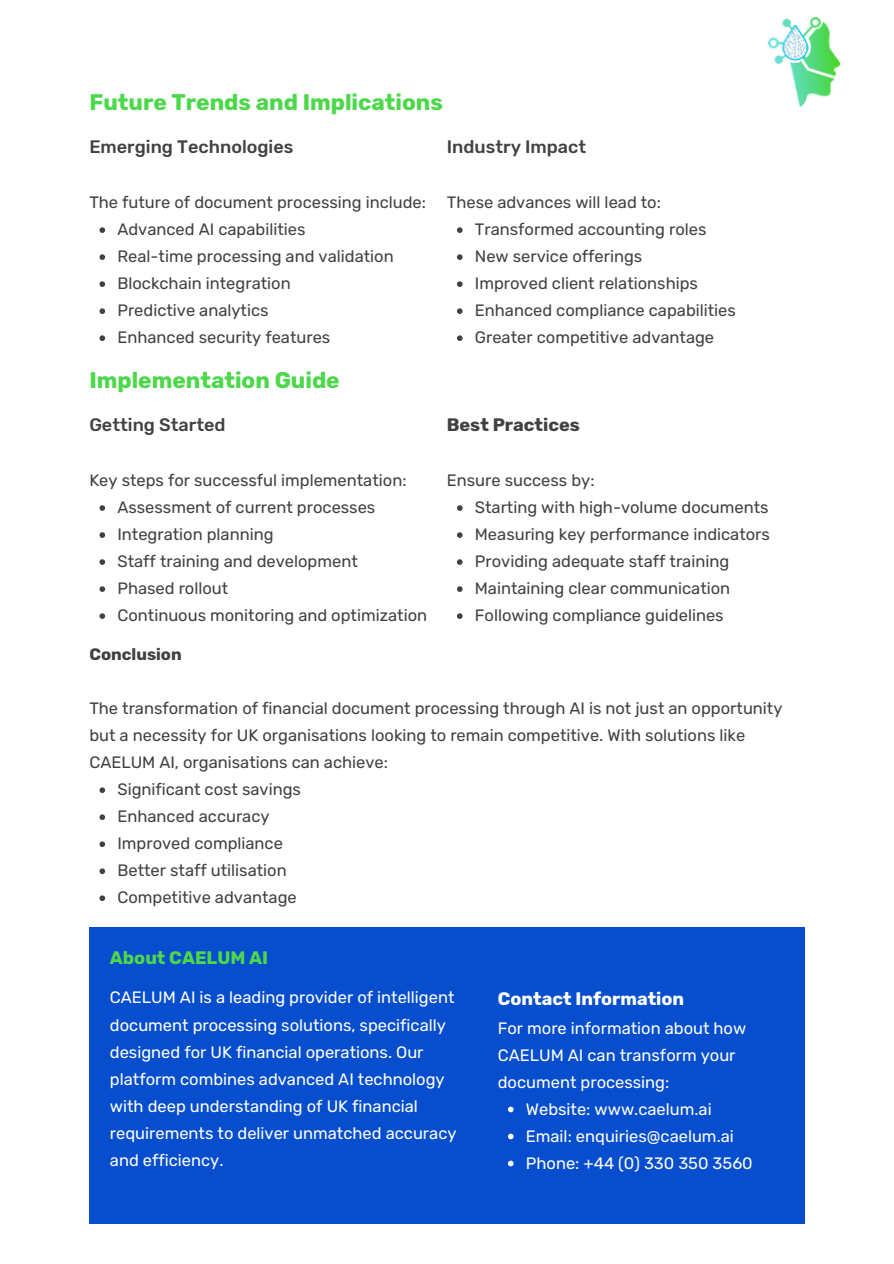
<style>
.page{position:relative;width:894px;height:1264px;background:#fff}
.page>*{position:absolute;margin:0;border:0;box-sizing:border-box;transform-origin:0 0}
.t1{font:700 22.5px "Rubik";color:#4dd84b}
.t2{font:500 18px "Rubik";color:#414143}
.t3{font:700 18px "Rubik";color:#fff}
.t4{font:700 18px "Rubik";color:#414143}
.t5{font:700 18px "Rubik";color:#4dd84b}
.t6{font:16.5px/27px "Rubik";color:#414143}
.t7{font:16.5px/27px "Rubik";color:#fff}
.t8{font:700 16.5px "Rubik";color:#414143}
</style>
<div class="page">
<svg style="left:99px;top:227px;width:6px;height:6px"></svg>
<svg style="left:99px;top:254px;width:6px;height:6px"></svg>
<svg style="left:99px;top:281px;width:6px;height:6px"></svg>
<svg style="left:99px;top:308px;width:6px;height:6px"></svg>
<svg style="left:99px;top:335px;width:6px;height:6px"></svg>
<svg style="left:99px;top:787px;width:6px;height:6px"></svg>
<svg style="left:99px;top:814px;width:6px;height:6px"></svg>
<svg style="left:99px;top:841px;width:6px;height:6px"></svg>
<svg style="left:99px;top:868px;width:6px;height:6px"></svg>
<svg style="left:99px;top:895px;width:6px;height:6px"></svg>
<svg style="left:457px;top:227px;width:5px;height:6px"></svg>
<svg style="left:457px;top:254px;width:5px;height:6px"></svg>
<svg style="left:457px;top:281px;width:5px;height:6px"></svg>
<svg style="left:457px;top:308px;width:5px;height:6px"></svg>
<svg style="left:457px;top:335px;width:5px;height:6px"></svg>
<svg style="left:99px;top:505px;width:6px;height:6px"></svg>
<svg style="left:99px;top:532px;width:6px;height:6px"></svg>
<svg style="left:99px;top:559px;width:6px;height:6px"></svg>
<svg style="left:99px;top:586px;width:6px;height:6px"></svg>
<svg style="left:99px;top:613px;width:6px;height:6px"></svg>
<svg style="left:457px;top:505px;width:5px;height:6px"></svg>
<svg style="left:457px;top:532px;width:5px;height:6px"></svg>
<svg style="left:457px;top:559px;width:5px;height:6px"></svg>
<svg style="left:457px;top:586px;width:5px;height:6px"></svg>
<svg style="left:457px;top:613px;width:5px;height:6px"></svg>
<div style="left:89px;top:927px;width:715px;height:296px;background:#074ece"></div>
<svg style="left:508px;top:1106px;width:5px;height:6px"></svg>
<svg style="left:508px;top:1133px;width:5px;height:6px"></svg>
<svg style="left:508px;top:1160px;width:5px;height:6px"></svg>
<img style="left:767px;top:17px;width:74px;height:89px">
<p class="t1" style="left:89px;top:89px;width:355px">Future Trends and Implications</p>
<h1 class="t2" style="left:89px;top:136px;width:205px">Emerging Technologies</h1>
<h2 class="t6" style="left:89px;top:189px;width:338px">The future of document processing include:</h2>
<p class="t6" style="left:117px;top:216px;width:189px">Advanced AI capabilities</p>
<p class="t6" style="left:117px;top:243px;width:278px">Real-time processing and validation</p>
<p class="t6" style="left:117px;top:270px;width:175px">Blockchain integration</p>
<p class="t6" style="left:117px;top:297px;width:153px">Predictive analytics</p>
<p class="t6" style="left:117px;top:324px;width:214px">Enhanced security features</p>
<p class="t2" style="left:446px;top:136px;width:141px">Industry Impact</p>
<h1 class="t6" style="left:446px;top:189px;width:216px">These advances will lead to:</h1>
<h2 class="t6" style="left:474px;top:216px;width:233px">Transformed accounting roles</h2>
<p class="t6" style="left:474px;top:243px;width:169px">New service offerings</p>
<p class="t6" style="left:474px;top:270px;width:224px">Improved client relationships</p>
<p class="t6" style="left:474px;top:297px;width:262px">Enhanced compliance capabilities</p>
<p class="t6" style="left:474px;top:324px;width:241px">Greater competitive advantage</p>
<p class="t1" style="left:89px;top:367px;width:252px">Implementation Guide</p>
<p class="t2" style="left:89px;top:414px;width:138px">Getting Started</p>
<h2 class="t6" style="left:89px;top:467px;width:318px">Key steps for successful implementation:</h2>
<p class="t6" style="left:117px;top:494px;width:259px">Assessment of current processes</p>
<p class="t6" style="left:117px;top:521px;width:158px">Integration planning</p>
<p class="t6" style="left:117px;top:548px;width:242px">Staff training and development</p>
<p class="t6" style="left:117px;top:575px;width:112px">Phased rollout</p>
<p class="t6" style="left:117px;top:602px;width:311px">Continuous monitoring and optimization</p>
<p class="t8" style="left:89px;top:644px;width:94px">Conclusion</p>
<p class="t4" style="left:446px;top:414px;width:134px">Best Practices</p>
<h2 class="t6" style="left:446px;top:467px;width:149px">Ensure success by:</h2>
<p class="t6" style="left:474px;top:494px;width:295px">Starting with high-volume documents</p>
<p class="t6" style="left:474px;top:521px;width:296px">Measuring key performance indicators</p>
<p class="t6" style="left:474px;top:548px;width:256px">Providing adequate staff training</p>
<p class="t6" style="left:474px;top:575px;width:257px">Maintaining clear communication</p>
<p class="t6" style="left:474px;top:602px;width:250px">Following compliance guidelines</p>
<h2 class="t6" style="left:89px;top:695px;width:694px">The transformation of financial document processing through AI is not just an opportunity but a necessity for UK organisations looking to remain competitive. With solutions like<br>CAELUM AI, organisations can achieve:</h2>
<p class="t6" style="left:117px;top:776px;width:185px">Significant cost savings</p>
<p class="t6" style="left:117px;top:803px;width:154px">Enhanced accuracy</p>
<p class="t6" style="left:117px;top:830px;width:167px">Improved compliance</p>
<p class="t6" style="left:117px;top:857px;width:171px">Better staff utilisation</p>
<p class="t6" style="left:117px;top:884px;width:181px">Competitive advantage</p>
<p class="t5" style="left:110px;top:947px;width:160px">About CAELUM AI</p>
<h2 class="t7" style="left:110px;top:984px;width:348px">CAELUM AI is a leading provider of intelligent document processing solutions, specifically designed for UK financial operations. Our platform combines advanced AI technology with deep understanding of UK financial requirements to deliver unmatched accuracy and efficiency.</h2>
<p class="t3" style="left:497px;top:988px;width:188px">Contact Information</p>
<p class="t7" style="left:497px;top:1014px;width:250px">For more information about how<br>CAELUM AI can transform your document processing:</p>
<p class="t7" style="left:525px;top:1095px;width:187px">Website: www.caelum.ai</p>
<p class="t7" style="left:525px;top:1122px;width:209px">Email: enquiries@caelum.ai</p>
<p class="t7" style="left:525px;top:1149px;width:228px">Phone: +44 (0) 330 350 3560</p>
</div>
